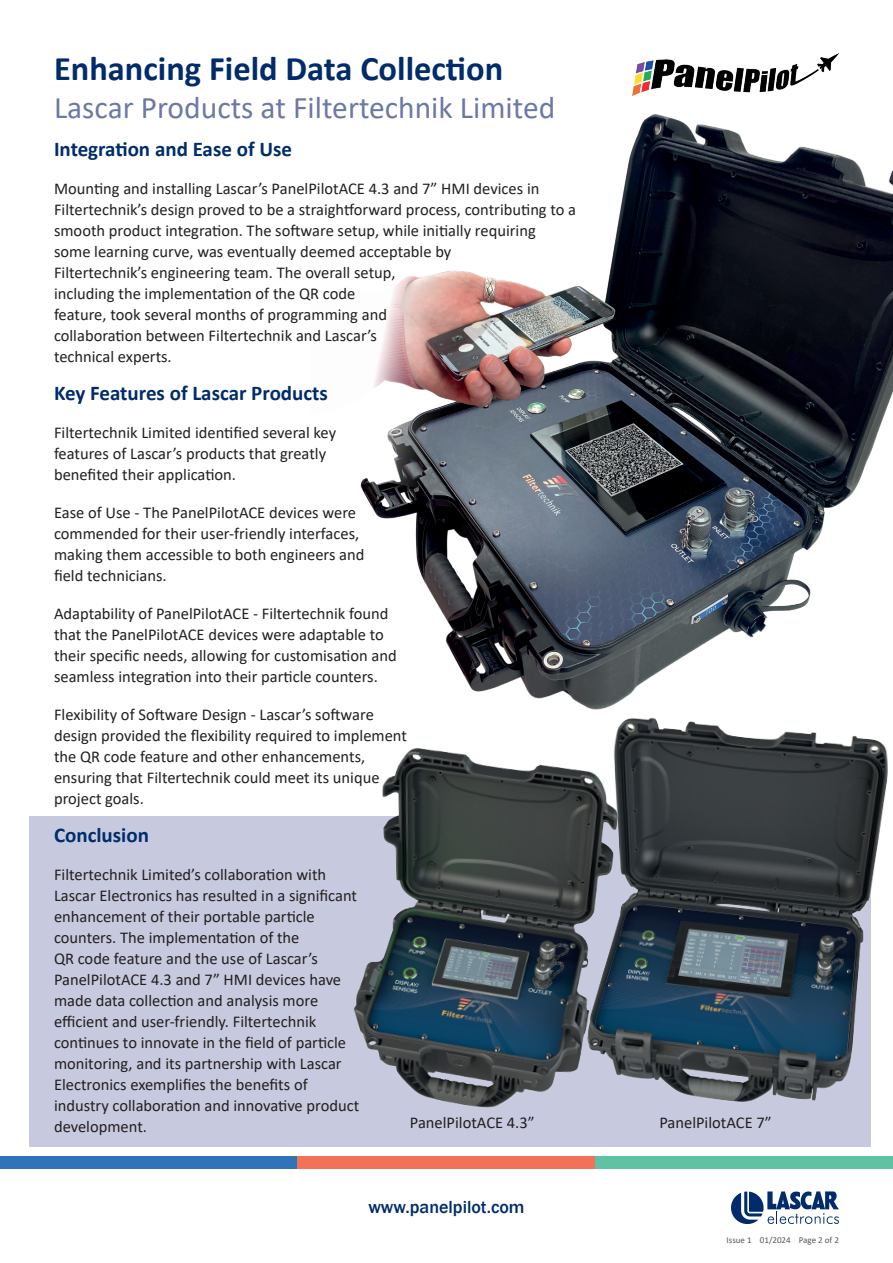
<style>
.page{position:relative;width:893px;height:1263px;background:#fff}
.page>*{position:absolute;margin:0;border:0;box-sizing:border-box;transform-origin:0 0}
.t1{font:700 34.5px "Calibri";color:#002c6b}
.t2{font:31.5px "Calibri";color:#6c79a5}
.t3{font:700 21px "Calibri";color:#002c6b}
.t4{font:500 18px "Franklin Gothic";color:#002c6b}
.t5{font:16.5px/21px "Calibri";color:#231f20}
.t6{font:9px "Calibri";color:#57585a}
</style>
<div class="page">
<svg style="left:731px;top:1191px;width:108px;height:33px"></svg>
<div style="left:595px;top:1156px;width:298px;height:13px;background:#60c2a2"></div>
<div style="left:0;top:1156px;width:298px;height:13px;background:#2f74bb"></div>
<img style="left:363px;top:53px;width:530px;height:657px">
<div style="left:29px;top:816px;width:842px;height:331px;background:#c7cadf"></div>
<img style="left:360px;top:168px;width:137px;height:324px">
<img style="left:617px;top:717px;width:271px;height:384px">
<img style="left:297px;top:731px;width:469px;height:438px">
<h1 class="t1" style="left:54px;top:44px;width:451px">Enhancing Field Data Collection</h1>
<h2 class="t2" style="left:54px;top:85px;width:503px">Lascar Products at Filtertechnik Limited</h2>
<p class="t3" style="left:54px;top:134px;width:240px">Integration and Ease of Use</p>
<p class="t5" style="left:54px;top:178px;width:524px">Mounting and installing Lascar’s PanelPilotACE 4.3 and 7” HMI devices in Filtertechnik’s design proved to be a straightforward process, contributing to a smooth product integration. The software setup, while initially requiring some learning curve, was eventually deemed acceptable by<br>Filtertechnik’s engineering team. The overall setup,<br>including the implementation of the QR code<br>feature, took several months of programming and<br>collaboration between Filtertechnik and Lascar’s<br>technical experts.</p>
<p class="t3" style="left:54px;top:378px;width:275px">Key Features of Lascar Products</p>
<p class="t5" style="left:54px;top:422px;width:284px">Filtertechnik Limited identified several key features of Lascar’s products that greatly benefited their application.</p>
<p class="t5" style="left:54px;top:502px;width:312px">Ease of Use - The PanelPilotACE devices were commended for their user-friendly interfaces, making them accessible to both engineers and field technicians.</p>
<p class="t5" style="left:54px;top:603px;width:344px">Adaptability of PanelPilotACE - Filtertechnik found that the PanelPilotACE devices were adaptable to their specific needs, allowing for customisation and seamless integration into their particle counters.</p>
<p class="t5" style="left:54px;top:704px;width:354px">Flexibility of Software Design - Lascar’s software design provided the flexibility required to implement the QR code feature and other enhancements, ensuring that Filtertechnik could meet its unique project goals.</p>
<p class="t3" style="left:54px;top:820px;width:97px">Conclusion</p>
<p class="t5" style="left:54px;top:864px;width:307px">Filtertechnik Limited’s collaboration with Lascar Electronics has resulted in a significant enhancement of their portable particle counters. The implementation of the<br>QR code feature and the use of Lascar’s PanelPilotACE 4.3 and 7” HMI devices have made data collection and analysis more efficient and user-friendly. Filtertechnik continues to innovate in the field of particle monitoring, and its partnership with Lascar Electronics exemplifies the benefits of industry collaboration and innovative product development.</p>
<p class="t5" style="left:410px;top:1112px;width:126px">PanelPilotACE 4.3”</p>
<p class="t5" style="left:659px;top:1112px;width:114px">PanelPilotACE 7”</p>
<p class="t4" style="left:368px;top:1196px;width:158px">www.panelpilot.com</p>
<p class="t6" style="left:727px;top:1234px;width:114px">Issue 1 01/2024 Page 2 of 2</p>
</div>
